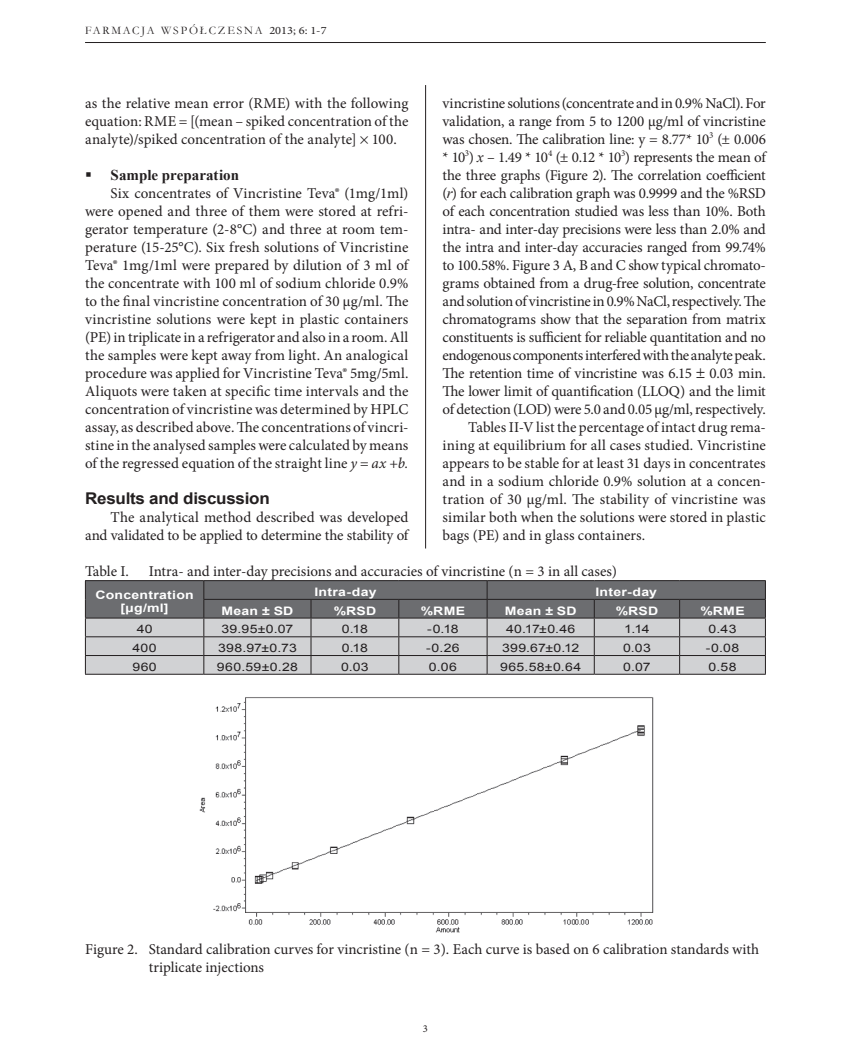
<style>
.page{position:relative;width:851px;height:1063px;background:#fff}
.page>*{position:absolute;margin:0;border:0;box-sizing:border-box;transform-origin:0 0}
.t1{font:700 16.2px "Arial";letter-spacing:-.015em;color:#231f20;scale:1.05 1}
.t2{font:15px/18px "Minion Pro";letter-spacing:-.005em;color:#231f20;text-align:justify}
.t3{font:15px "Minion Pro";letter-spacing:-.03em;color:#231f20}
.t4{font:15px "Minion Pro";letter-spacing:-.025em;color:#231f20}
.t5{font:700 15px "Times New Roman";color:#231f20}
.t6{font:11.7px "Arial";letter-spacing:.02em;color:#231f20;scale:1.2 1}
.t7{font:700 11.7px/12.6px "Arial";letter-spacing:.02em;color:#fff;text-align:center;scale:1.2 1}
.t8{font:11.55px "Garamond";letter-spacing:.16em;color:#231f20}
.t9{font:10.5px "Minion Pro";color:#231f20}
.s1{font-family:"Minion Pro";font-size:11.25px}
.s2{font-style:italic}
.s3{font-family:"Times New Roman";font-style:italic}
</style>
<div class="page">
<hr style="left:85px;top:42px;width:680px;height:1px;background:#231f20">
<hr style="left:425px;top:85px;width:1px;height:464px;background:#231f20">
<hr style="left:85px;top:580px;width:119px;height:1px;background:#231f20">
<hr style="left:204px;top:580px;width:107px;height:1px;background:#231f20">
<hr style="left:311px;top:580px;width:88px;height:1px;background:#231f20">
<hr style="left:399px;top:580px;width:88px;height:1px;background:#231f20">
<hr style="left:487px;top:580px;width:107px;height:1px;background:#231f20">
<hr style="left:594px;top:580px;width:85px;height:1px;background:#231f20">
<hr style="left:679px;top:580px;width:86px;height:1px;background:#231f20">
<svg style="left:85px;top:581px;width:681px;height:93px;background:#a0a1a3"></svg>
<hr style="left:85px;top:674px;width:119px;height:1px;background:#231f20">
<hr style="left:204px;top:674px;width:107px;height:1px;background:#231f20">
<hr style="left:311px;top:674px;width:88px;height:1px;background:#231f20">
<hr style="left:399px;top:674px;width:88px;height:1px;background:#231f20">
<hr style="left:487px;top:674px;width:107px;height:1px;background:#231f20">
<hr style="left:594px;top:674px;width:85px;height:1px;background:#231f20">
<hr style="left:679px;top:674px;width:86px;height:1px;background:#231f20">
<img style="left:199px;top:697px;width:455px;height:236px">
<p class="t8" style="left:85px;top:22px;width:243px">FARMACJA WSPÓŁCZESNA <span class="s1">2013; 6: 1-7</span></p>
<p class="t2" style="left:85px;top:94px;width:325px">as the relative mean error (RME) with the following equation: RME = [(mean – spiked concentration of the analyte)/spiked concentration of the analyte] 100.</p>
<p class="t5" style="left:85px;top:165px;width:155px">▪ Sample preparation</p>
<p class="t2" style="left:85px;top:184px;width:325px;text-indent:26px">Six concentrates of Vincristine Teva® (1mg/1ml) were opened and three of them were stored at refri&shy;gerator temperature (2-8°C) and three at room tem&shy;perature (15-25°C). Six fresh solutions of Vincristine Teva® 1mg/1ml were prepared by dilution of 3 ml of the concentrate with 100 ml of sodium chloride 0.9% to the final vincristine concentration of 30 µg/ml. The vincristine solutions were kept in plastic containers (PE)in triplicate in a refrigerator and also in a room. All the samples were kept away from light. An analogical procedure was applied for Vincristine Teva® 5mg/5ml.<br>Aliquots were taken at specific time intervals and the concentration of vincristine was determined by HPLC assay, as described above. The concentrations of vincri&shy;stine in the analysed samples were calculated by means of the regressed equation of the straight line <span class="s2">y = ax +b.</span></p>
<p class="t1" style="left:85px;top:488px;width:177px">Results and discussion</p>
<p class="t2" style="left:85px;top:508px;width:325px;text-align:right">The analytical method described was developed and validated to be applied to determine the stability of</p>
<p class="t2" style="left:442px;top:94px;width:325px">vincristine solutions (concentrate and in 0.9% NaCl). For</p>
<p class="t2" style="left:442px;top:112px;width:325px">validation, a range from 5 to 1200 µg/ml of vincristine</p>
<p class="t2" style="left:442px;top:130px;width:325px">was chosen. The calibration line: y = 8.77* 10<sup>3</sup> (± 0.006</p>
<p class="t4" style="left:442px;top:147px;width:325px">* 10<sup>3</sup>) <span class="s3">x</span> – 1.49 * 10<sup>4</sup> (± 0.12 * 10<sup>3</sup>) represents the mean of</p>
<p class="t2" style="left:442px;top:166px;width:325px">the three graphs (Figure 2). The correlation coefficient</p>
<p class="t2" style="left:442px;top:184px;width:325px">(<span class="s3">r</span>) for each calibration graph was 0.9999 and the %RSD</p>
<p class="t2" style="left:442px;top:202px;width:325px">of each concentration studied was less than 10%. Both</p>
<p class="t2" style="left:442px;top:220px;width:325px">intra- and inter-day precisions were less than 2.0% and</p>
<p class="t2" style="left:442px;top:238px;width:325px">the intra and inter-day accuracies ranged from 99.74%</p>
<p class="t2" style="left:442px;top:256px;width:325px">to 100.58%. Figure 3 A, B and C show typical chromato-</p>
<p class="t2" style="left:442px;top:274px;width:325px">grams obtained from a drug-free solution, concentrate</p>
<p class="t2" style="left:442px;top:292px;width:325px">and solution of vincristine in 0.9% NaCl, respectively. The</p>
<p class="t2" style="left:442px;top:310px;width:325px">chromatograms show that the separation from matrix</p>
<p class="t2" style="left:442px;top:328px;width:325px">constituents is sufficient for reliable quantitation and no</p>
<p class="t3" style="left:442px;top:345px;width:325px">endogenous components interfered with the analyte peak.</p>
<p class="t2" style="left:442px;top:364px;width:325px">The retention time of vincristine was 6.15 0.03 min.</p>
<p class="t2" style="left:442px;top:382px;width:325px">The lower limit of quantification (LLOQ) and the limit</p>
<p class="t2" style="left:442px;top:400px;width:325px">of detection (LOD) were 5.0 and 0.05 µg/ml, respectively.</p>
<p class="t2" style="left:468px;top:418px;width:299px">Tables II-V list the percentage of intact drug rema-</p>
<p class="t2" style="left:442px;top:436px;width:325px">ining at equilibrium for all cases studied. Vincristine</p>
<p class="t2" style="left:442px;top:454px;width:325px">appears to be stable for at least 31 days in concentrates</p>
<p class="t2" style="left:442px;top:472px;width:325px">and in a sodium chloride 0.9% solution at a concen-</p>
<p class="t2" style="left:442px;top:490px;width:325px">tration of 30 µg/ml. The stability of vincristine was</p>
<p class="t2" style="left:442px;top:508px;width:325px">similar both when the solutions were stored in plastic</p>
<p class="t2" style="left:442px;top:526px;width:204px">bags (PE) and in glass containers.</p>
<p class="t2" style="left:85px;top:562px;width:45px">Table I.</p>
<p class="t2" style="left:149px;top:562px;width:470px">Intra- and inter-day precisions and accuracies of vincristine (n = 3 in all cases)</p>
<p class="t7" style="left:95px;top:589px;width:83px">Concentration [µg/ml]</p>
<p class="t7" style="left:314px;top:586px;width:53px">Intra-day</p>
<p class="t7" style="left:595px;top:586px;width:53px">Inter-day</p>
<p class="t7" style="left:221px;top:605px;width:61px">Mean ± SD</p>
<p class="t7" style="left:333px;top:605px;width:37px">%RSD</p>
<p class="t7" style="left:421px;top:605px;width:38px">%RME</p>
<p class="t7" style="left:504px;top:605px;width:61px">Mean ± SD</p>
<p class="t7" style="left:615px;top:605px;width:37px">%RSD</p>
<p class="t7" style="left:700px;top:605px;width:38px">%RME</p>
<p class="t6" style="left:137px;top:622px;width:15px">40</p>
<p class="t6" style="left:221px;top:622px;width:61px">39.95±0.07</p>
<p class="t6" style="left:342px;top:622px;width:23px">0.18</p>
<p class="t6" style="left:427px;top:622px;width:28px">-0.18</p>
<p class="t6" style="left:506px;top:622px;width:59px">40.17±0.46</p>
<p class="t6" style="left:624px;top:622px;width:23px">1.14</p>
<p class="t6" style="left:708px;top:622px;width:25px">0.43</p>
<p class="t6" style="left:132px;top:640px;width:22px">400</p>
<p class="t6" style="left:218px;top:640px;width:67px">398.97±0.73</p>
<p class="t6" style="left:342px;top:640px;width:23px">0.18</p>
<p class="t6" style="left:426px;top:640px;width:29px">-0.26</p>
<p class="t6" style="left:502px;top:640px;width:66px">399.67±0.12</p>
<p class="t6" style="left:623px;top:640px;width:25px">0.03</p>
<p class="t6" style="left:705px;top:640px;width:29px">-0.08</p>
<p class="t6" style="left:132px;top:659px;width:22px">960</p>
<p class="t6" style="left:217px;top:659px;width:69px">960.59±0.28</p>
<p class="t6" style="left:341px;top:659px;width:25px">0.03</p>
<p class="t6" style="left:429px;top:659px;width:25px">0.06</p>
<p class="t6" style="left:500px;top:659px;width:69px">965.58±0.64</p>
<p class="t6" style="left:623px;top:659px;width:24px">0.07</p>
<p class="t6" style="left:708px;top:659px;width:25px">0.58</p>
<p class="t2" style="left:149px;top:940px;width:611px;text-indent:-64px">Figure 2. Standard calibration curves for vincristine (n = 3). Each curve is based on 6 calibration standards with triplicate injections</p>
<p class="t9" style="left:423px;top:1022px;width:7px">3</p>
</div>
